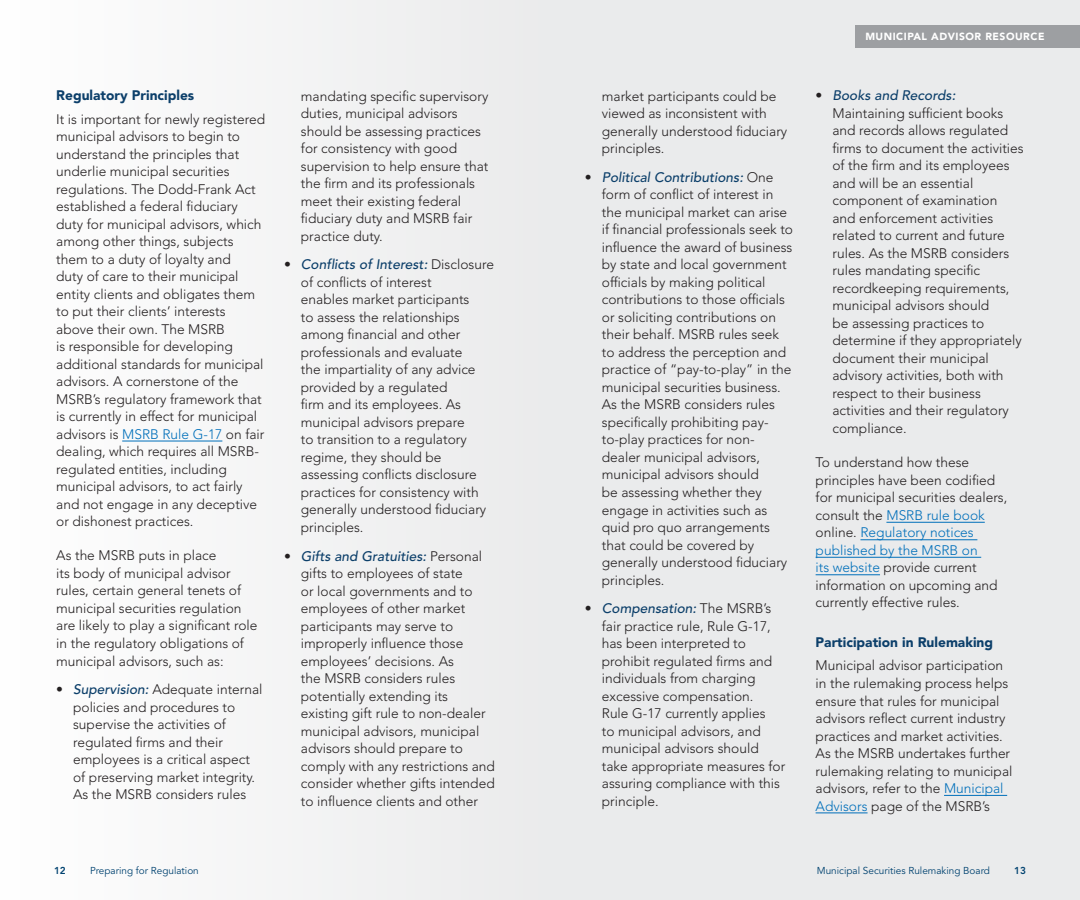
<style>
.page{position:relative;width:1080px;height:900px;background:#fff}
.page>*{position:absolute;margin:0;border:0;box-sizing:border-box;transform-origin:0 0}
.t1{font:300 13.75px/17.5px "Avenir LT Std";color:#231f20}
.t2{font:900 13.75px "Avenir LT Std";color:#0c3f6a}
.t3{font:900 10.25px "Avenir LT Std";letter-spacing:.05em;color:#fff}
.t4{font:10px "Avenir LT Std";color:#004270}
.t5{font:800 10px "Avenir LT Std";color:#004270}
.s1{color:#006fba}
.s2{font-weight:500;font-style:italic;color:#0c3f6a}
</style>
<div class="page">
<div style="left:540px;top:0;width:540px;height:900px;background:#eaebec"></div>
<div style="left:0;top:0;width:540px;height:900px;background:#f4f5f5"></div>
<div style="left:855px;top:25px;width:225px;height:22px;background:#9d9fa2"></div>
<hr style="left:122px;top:441px;width:100px;height:1px;background:#006fba">
<hr style="left:886px;top:522px;width:99px;height:1px;background:#006fba">
<hr style="left:860px;top:539px;width:117px;height:1px;background:#006fba">
<hr style="left:816px;top:557px;width:165px;height:1px;background:#006fba">
<hr style="left:816px;top:574px;width:64px;height:1px;background:#006fba">
<hr style="left:944px;top:795px;width:63px;height:1px;background:#006fba">
<hr style="left:816px;top:812px;width:52px;height:1px;background:#006fba">
<p class="t2" style="left:56px;top:87px;width:140px">Regulatory Principles</p>
<p class="t1" style="left:56px;top:110px;width:210px">It is important for newly registered municipal advisors to begin to understand the principles that underlie municipal securities regulations. The Dodd-Frank Act established a federal fiduciary duty for municipal advisors, which among other things, subjects them to a duty of loyalty and<br>duty of care to their municipal entity clients and obligates them to put their clients’ interests above their own. The MSRB<br>is responsible for developing additional standards for municipal advisors. A cornerstone of the<br>MSRB’s regulatory framework that is currently in effect for municipal advisors is <span class="s1">MSRB Rule G-17</span> on fair dealing, which requires all MSRB&shy;regulated entities, including municipal advisors, to act fairly and not engage in any deceptive or dishonest practices.</p>
<p class="t1" style="left:56px;top:547px;width:203px">As the MSRB puts in place<br>its body of municipal advisor rules, certain general tenets of municipal securities regulation are likely to play a significant role in the regulatory obligations of municipal advisors, such as:</p>
<p class="t1" style="left:73px;top:681px;width:191px;text-indent:-17px">• <span class="s2">Supervision:</span> Adequate internal policies and procedures to supervise the activities of regulated firms and their employees is a critical aspect of preserving market integrity.<br>As the MSRB considers rules</p>
<p class="t1" style="left:301px;top:87px;width:189px">mandating specific supervisory duties, municipal advisors should be assessing practices for consistency with good supervision to help ensure that the firm and its professionals meet their existing federal fiduciary duty and MSRB fair practice duty.</p>
<p class="t1" style="left:301px;top:256px;width:195px;text-indent:-17px">• <span class="s2">Conflicts of Interest:</span> Disclosure of conflicts of interest<br>enables market participants<br>to assess the relationships among financial and other professionals and evaluate<br>the impartiality of any advice provided by a regulated<br>firm and its employees. As municipal advisors prepare<br>to transition to a regulatory regime, they should be assessing conflicts disclosure practices for consistency with generally understood fiduciary principles.</p>
<p class="t1" style="left:301px;top:547px;width:196px;text-indent:-17px">• <span class="s2">Gifts and Gratuities:</span> Personal gifts to employees of state<br>or local governments and to employees of other market participants may serve to improperly influence those employees’ decisions. As<br>the MSRB considers rules potentially extending its existing gift rule to non-dealer municipal advisors, municipal advisors should prepare to comply with any restrictions and consider whether gifts intended to influence clients and other</p>
<p class="t1" style="left:602px;top:87px;width:187px">market participants could be viewed as inconsistent with generally understood fiduciary principles.</p>
<p class="t1" style="left:602px;top:168px;width:193px;text-indent:-17px">• <span class="s2">Political Contributions:</span> One form of conflict of interest in the municipal market can arise if financial professionals seek to influence the award of business by state and local government officials by making political contributions to those officials or soliciting contributions on their behalf. MSRB rules seek to address the perception and practice of “pay-to-play” in the municipal securities business.<br>As the MSRB considers rules specifically prohibiting pay&shy;to-play practices for non&shy;dealer municipal advisors, municipal advisors should<br>be assessing whether they engage in activities such as quid pro quo arrangements that could be covered by generally understood fiduciary principles.</p>
<p class="t1" style="left:602px;top:600px;width:185px;text-indent:-17px">• <span class="s2">Compensation:</span> The MSRB’s fair practice rule, Rule G-17, has been interpreted to prohibit regulated firms and individuals from charging excessive compensation.<br>Rule G-17 currently applies<br>to municipal advisors, and municipal advisors should take appropriate measures for assuring compliance with this principle.</p>
<p class="t3" style="left:865px;top:30px;width:181px">MUNICIPAL ADVISOR RESOURCE</p>
<p class="t1" style="left:832px;top:87px;width:193px;text-indent:-17px">• <span class="s2">Books and Records:<br></span>Maintaining sufficient books and records allows regulated firms to document the activities of the firm and its employees and will be an essential component of examination and enforcement activities related to current and future rules. As the MSRB considers rules mandating specific recordkeeping requirements, municipal advisors should<br>be assessing practices to determine if they appropriately document their municipal advisory activities, both with respect to their business activities and their regulatory compliance.</p>
<p class="t1" style="left:816px;top:454px;width:193px">To understand how these principles have been codified for municipal securities dealers, consult the <span class="s1">MSRB rule book </span>online. <span class="s1">Regulatory notices published by the MSRB on<br>its website</span> provide current information on upcoming and currently effective rules.</p>
<p class="t2" style="left:816px;top:634px;width:179px">Participation in Rulemaking</p>
<p class="t1" style="left:816px;top:657px;width:198px">Municipal advisor participation in the rulemaking process helps ensure that rules for municipal advisors reflect current industry practices and market activities.<br>As the MSRB undertakes further rulemaking relating to municipal advisors, refer to the <span class="s1">Municipal<br>Advisors</span> page of the MSRB’s</p>
<p class="t5" style="left:54px;top:864px;width:13px">12</p>
<p class="t4" style="left:90px;top:865px;width:110px">Preparing for Regulation</p>
<p class="t4" style="left:817px;top:865px;width:175px">Municipal Securities Rulemaking Board</p>
<p class="t5" style="left:1014px;top:864px;width:13px">13</p>
</div>
